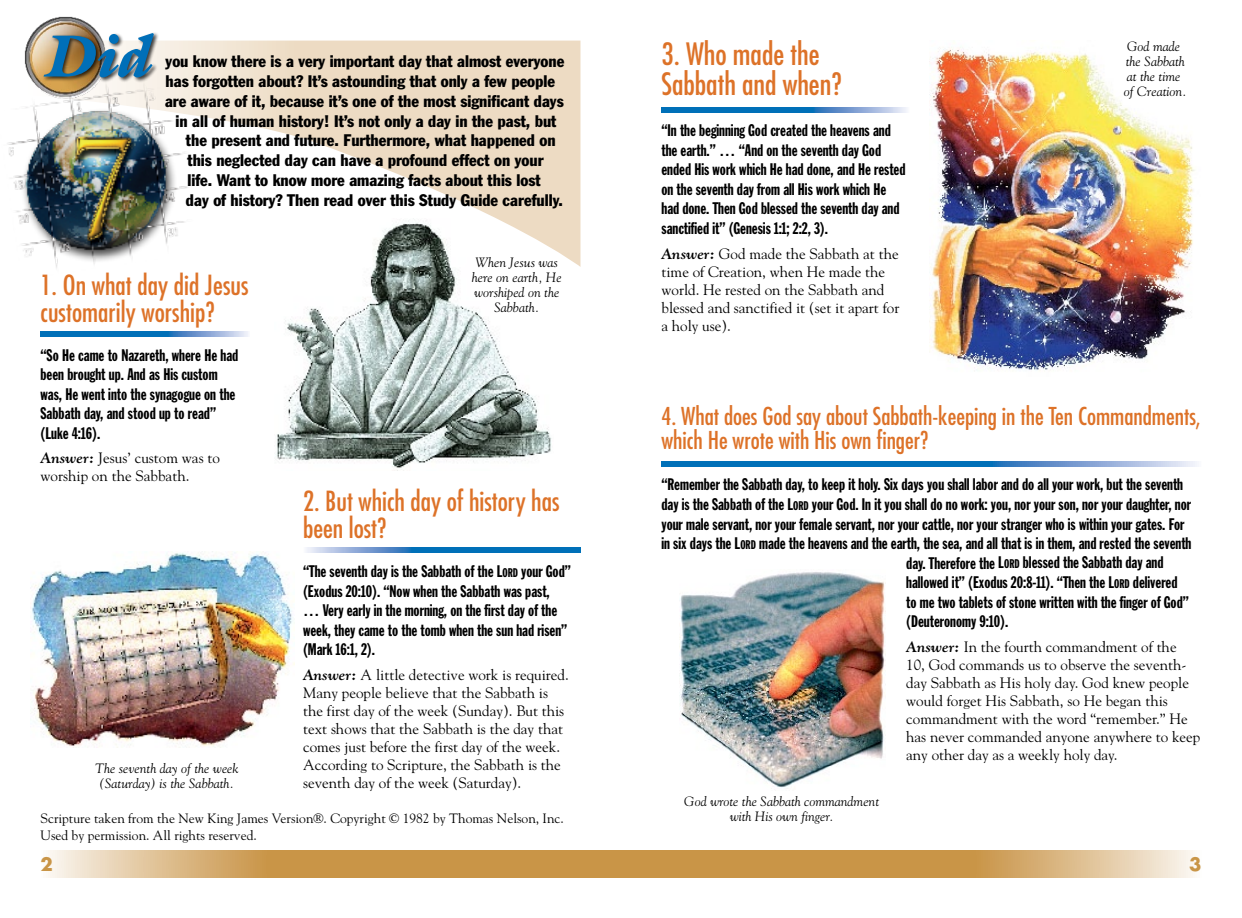
<style>
.page{position:relative;width:1242px;height:918px;background:#fff}
.page>*{position:absolute;margin:0;border:0;box-sizing:border-box;transform-origin:0 0}
.t1{font:italic 900 60px "Galliard";color:#006fb8}
.t2{font:condensed 30px/30px "Futura";color:#dd7228}
.t3{font:condensed 27px/27px "Futura";color:#dd7228}
.t4{font:condensed 24px/24px "Futura";color:#dd7228}
.t5{font:700 18px "Futura";color:#c99547}
.t6{font:16.5px/19.5px "Franklin Gothic Extra Cond";color:#000}
.t7{font:condensed 16.5px "Franklin Gothic";color:#000}
.t8{font:15px/18px "Goudy";color:#000}
.t9{font:italic 13.5px/15px "Goudy";color:#000;text-align:center}
.t10{font:13.5px/16.2px "Goudy";color:#000}
.s1{font-weight:700;font-style:italic}
.s2{font-style:inherit}
.s3{font-size:12.3px}
</style>
<div class="page">
<svg style="left:48px;top:851px;width:1147px;height:27px"></svg>
<img style="left:276px;top:267px;width:276px;height:201px">
<svg style="left:160px;top:41px;width:420px;height:226px"></svg>
<img style="left:24px;top:16px;width:74px;height:51px">
<img style="left:31px;top:551px;width:263px;height:197px">
<svg style="left:40px;top:331px;width:208px;height:6px"></svg>
<svg style="left:306px;top:547px;width:274px;height:6px"></svg>
<img style="left:929px;top:49px;width:266px;height:321px">
<svg style="left:662px;top:108px;width:245px;height:5px"></svg>
<svg style="left:662px;top:461px;width:535px;height:5px"></svg>
<img style="left:680px;top:572px;width:205px;height:216px">
<img style="left:7px;top:67px;width:206px;height:201px">
<div style="left:42px;top:32px;width:118px;height:51px;background:#000;opacity:.75"></div>
<h1 class="t1" style="left:48px;top:20px;width:105px">Did</h1>
<p class="t7" style="left:166px;top:51px;width:400px">you know there is a very important day that almost everyone</p>
<p class="t7" style="left:166px;top:71px;width:391px">has forgotten about? It’s astounding that only a few people</p>
<p class="t7" style="left:165px;top:91px;width:400px">are aware of it, because it’s one of the most significant days</p>
<p class="t7" style="left:176px;top:111px;width:383px">in all of human history! It’s not only a day in the past, but</p>
<p class="t7" style="left:186px;top:130px;width:371px">the present and future. Furthermore, what happened on</p>
<p class="t7" style="left:187px;top:150px;width:358px">this neglected day can have a profound effect on your</p>
<p class="t7" style="left:187px;top:170px;width:355px">life. Want to know more amazing facts about this lost</p>
<p class="t7" style="left:186px;top:190px;width:378px">day of history? Then read over this Study Guide carefully.</p>
<h3 class="t3" style="left:40px;top:271px;width:210px">1. On what day did Jesus customarily worship?</h3>
<p class="t6" style="left:40px;top:345px;width:199px">“So He came to Nazareth, where He had been brought up. And as His custom was, He went into the synagogue on the<br>Sabbath day, and stood up to read” (Luke 4:16).</p>
<p class="t8" style="left:40px;top:449px;width:181px"><span class="s1">Answer:</span> Jesus’ custom was to worship on the Sabbath.</p>
<p class="t9" style="left:95px;top:760px;width:145px">The seventh day of the week (Saturday) is the Sabbath.</p>
<p class="t9" style="left:472px;top:255px;width:92px">When Jesus was here on earth, He worshiped on the<br>Sabbath.</p>
<h3 class="t3" style="left:303px;top:487px;width:258px">2. But which day of history has been lost?</h3>
<p class="t6" style="left:303px;top:562px;width:269px">“The seventh day is the Sabbath of the <span class="s2">L</span><span class="s3">ORD</span> your God” (Exodus 20:10). “Now when the Sabbath was past,<br>… Very early in the morning, on the first day of the week, they came to the tomb when the sun had risen” (Mark 16:1, 2).</p>
<p class="t8" style="left:303px;top:665px;width:267px"><span class="s1">Answer:</span> A little detective work is required.<br>Many people believe that the Sabbath is the first day of the week (Sunday). But this text shows that the Sabbath is the day that comes just before the first day of the week.<br>According to Scripture, the Sabbath is the seventh day of the week (Saturday).</p>
<p class="t10" style="left:40px;top:810px;width:525px">Scripture taken from the New King James Version®. Copyright © 1982 by Thomas Nelson, Inc.<br>Used by permission. All rights reserved.</p>
<h2 class="t2" style="left:662px;top:38px;width:182px">3. Who made the<br>Sabbath and when?</h2>
<p class="t6" style="left:662px;top:121px;width:246px">“In the beginning God created the heavens and the earth.” … “And on the seventh day God ended His work which He had done, and He rested on the seventh day from all His work which He had done. Then God blessed the seventh day and sanctified it” (Genesis 1:1; 2:2, 3).</p>
<p class="t8" style="left:662px;top:244px;width:239px"><span class="s1">Answer:</span> God made the Sabbath at the time of Creation, when He made the world. He rested on the Sabbath and blessed and sanctified it (set it apart for a holy use).</p>
<p class="t9" style="left:1124px;top:39px;width:64px;text-align:left">God made the Sabbath at the time of Creation.</p>
<h3 class="t4" style="left:662px;top:404px;width:541px">4. What does God say about Sabbath-keeping in the Ten Commandments, which He wrote with His own finger?</h3>
<p class="t6" style="left:662px;top:475px;width:523px">“Remember the Sabbath day, to keep it holy. Six days you shall labor and do all your work, but the seventh</p>
<p class="t6" style="left:662px;top:494px;width:531px">day is the Sabbath of the <span class="s2">L</span><span class="s3">ORD</span> your God. In it you shall do no work: you, nor your son, nor your daughter, nor</p>
<p class="t6" style="left:661px;top:514px;width:525px">your male servant, nor your female servant, nor your cattle, nor your stranger who is within your gates. For</p>
<p class="t6" style="left:661px;top:533px;width:531px">in six days the <span class="s2">L</span><span class="s3">ORD</span> made the heavens and the earth, the sea, and all that is in them, and rested the seventh</p>
<p class="t6" style="left:906px;top:553px;width:259px">day. Therefore the <span class="s2">L</span><span class="s3">ORD</span> blessed the Sabbath day and</p>
<p class="t6" style="left:906px;top:572px;width:273px">hallowed it” (Exodus 20:8-11). “Then the <span class="s2">L</span><span class="s3">ORD</span> delivered</p>
<p class="t6" style="left:906px;top:592px;width:284px">to me two tablets of stone written with the finger of God”</p>
<p class="t6" style="left:906px;top:611px;width:103px">(Deuteronomy 9:10).</p>
<p class="t8" style="left:906px;top:637px;width:296px"><span class="s1">Answer:</span> In the fourth commandment of the<br>10, God commands us to observe the seventh&shy;day Sabbath as His holy day. God knew people would forget His Sabbath, so He began this commandment with the word “remember.” He has never commanded anyone anywhere to keep any other day as a weekly holy day.</p>
<p class="t9" style="left:684px;top:793px;width:196px">God wrote the Sabbath commandment with His own finger.</p>
<p class="t5" style="left:40px;top:852px;width:14px">2</p>
<p class="t5" style="left:1189px;top:852px;width:14px">3</p>
</div>
